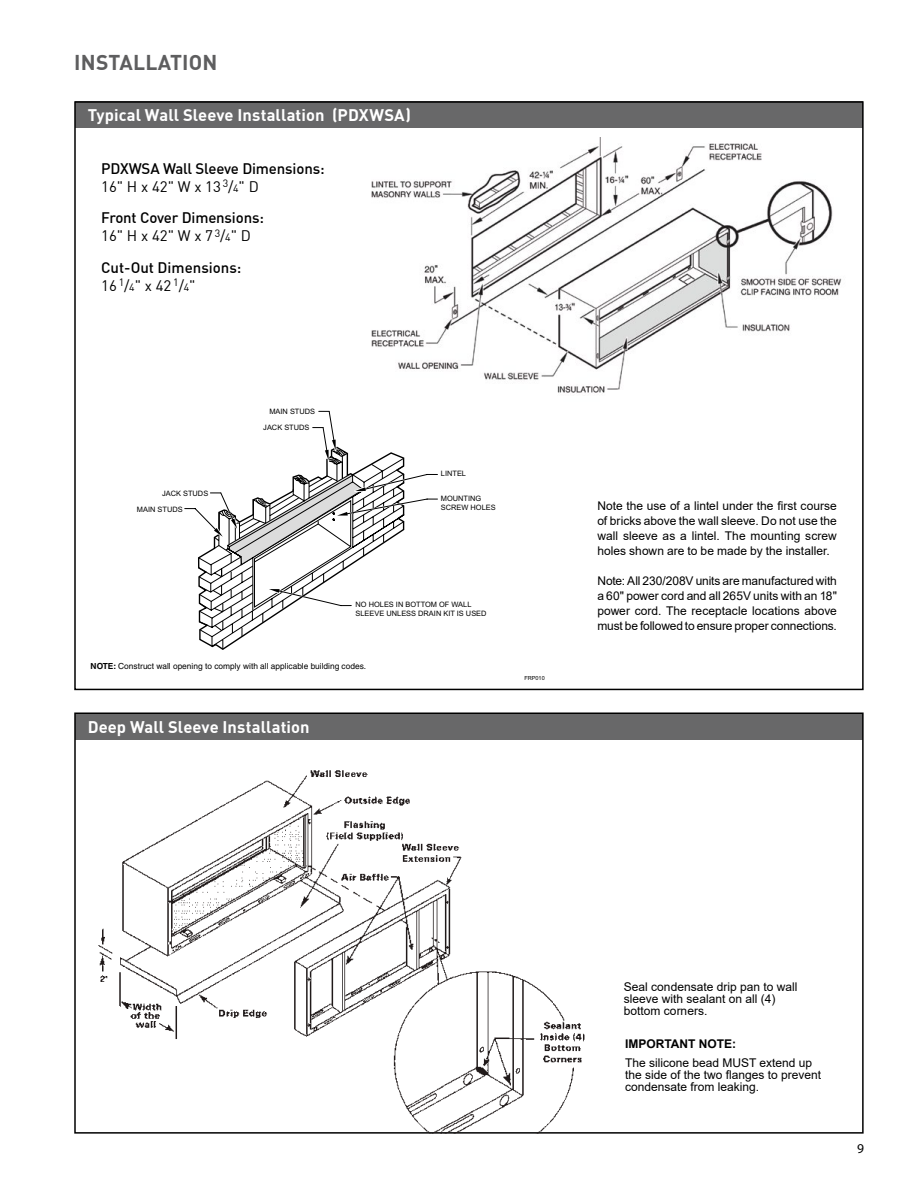
<style>
.page{position:relative;width:918px;height:1188px;background:#fff}
.page>*{position:absolute;margin:0;border:0;box-sizing:border-box;transform-origin:0 0}
.t1{font:700 21px "DIN";letter-spacing:.01em;color:#5e5e5f}
.t2{font:700 16.5px "DIN";letter-spacing:.005em;color:#fff}
.t3{font:500 15px/18px "DIN";letter-spacing:-.01em;color:#000}
.t4{font:13.5px "Myriad Pro";color:#000}
.t5{font:12px/15px "Arial";color:#000}
.t6{font:700 12px "Arial";color:#000}
.t7{font:8.4px "Helvetica";color:#000}
.t8{font:7.35px/8.9px "Arial";color:#000}
.t9{font:5.55px "Arial";color:#000}
.s1{font-weight:400}
.s2{font-weight:400;font-size:10.5px}
.s3{font-weight:700}
</style>
<div class="page">
<div style="left:75px;top:713px;width:787px;height:27px;background:#686869"></div>
<div style="left:76px;top:101px;width:787px;height:27px;background:#686869"></div>
<img style="left:371px;top:137px;width:471px;height:256px">
<svg style="left:184px;top:410px;width:254px;height:240px"></svg>
<img style="left:93px;top:770px;width:496px;height:364px">
<h1 class="t1" style="left:74px;top:49px;width:145px">INSTALLATION</h1>
<h2 class="t2" style="left:88px;top:104px;width:325px">Typical Wall Sleeve Installation (PDXWSA)</h2>
<p class="t3" style="left:101px;top:159px;width:225px">PDXWSA Wall Sleeve Dimensions:<br><span class="s1">16" H x 42" W x 13</span> <sup>3</sup><span class="s1">/</span><span class="s2">4</span><span class="s1">" D</span></p>
<p class="t3" style="left:101px;top:208px;width:164px">Front Cover Dimensions:<br><span class="s1">16" H x 42" W x 7</span> <sup>3</sup><span class="s1">/</span><span class="s2">4</span><span class="s1">" D</span></p>
<p class="t3" style="left:101px;top:258px;width:142px">Cut-Out Dimensions:<br><span class="s1">16</span> <sup>1</sup><span class="s1">/</span><span class="s2">4</span><span class="s1">" x 42</span> <sup>1</sup><span class="s1">/</span><span class="s2">4</span><span class="s1">"</span></p>
<p class="t8" style="left:162px;top:489px;width:48px">JACK STUDS</p>
<p class="t8" style="left:137px;top:505px;width:47px">MAIN STUDS</p>
<p class="t8" style="left:269px;top:407px;width:47px">MAIN STUDS</p>
<p class="t8" style="left:263px;top:423px;width:48px">JACK STUDS</p>
<p class="t8" style="left:441px;top:469px;width:27px">LINTEL</p>
<p class="t8" style="left:441px;top:494px;width:56px">MOUNTING<br>SCREW HOLES</p>
<p class="t8" style="left:356px;top:600px;width:133px">NO HOLES IN BOTTOM OF WALL<br>SLEEVE UNLESS DRAIN KIT IS USED</p>
<p class="t7" style="left:91px;top:661px;width:277px"><span class="s3">NOTE:</span> Construct wall opening to comply with all applicable building codes.</p>
<h2 class="t2" style="left:88px;top:716px;width:223px">Deep Wall Sleeve Installation</h2>
<p class="t9" style="left:524px;top:674px;width:22px">FRP010</p>
<p class="t5" style="left:597px;top:499px;width:241px;text-align:justify">Note the use of a lintel under the first course of bricks above the wall sleeve. Do not use the wall sleeve as a lintel. The mounting screw holes shown are to be made by the installer.</p>
<p class="t5" style="left:597px;top:574px;width:241px;text-align:justify">Note: All 230/208V units are manufactured with a 60" power cord and all 265V units with an 18" power cord. The receptacle locations above must be followed to ensure proper connections.</p>
<p class="t5" style="left:624px;top:981px;width:175px;line-height:12px">Seal condensate drip pan to wall sleeve with sealant on all (4) bottom corners.</p>
<p class="t6" style="left:625px;top:1036px;width:113px">IMPORTANT NOTE:</p>
<p class="t5" style="left:625px;top:1057px;width:198px;line-height:12px">The silicone bead MUST extend up the side of the two flanges to prevent condensate from leaking.</p>
<p class="t4" style="left:857px;top:1140px;width:8px">9</p>
</div>
